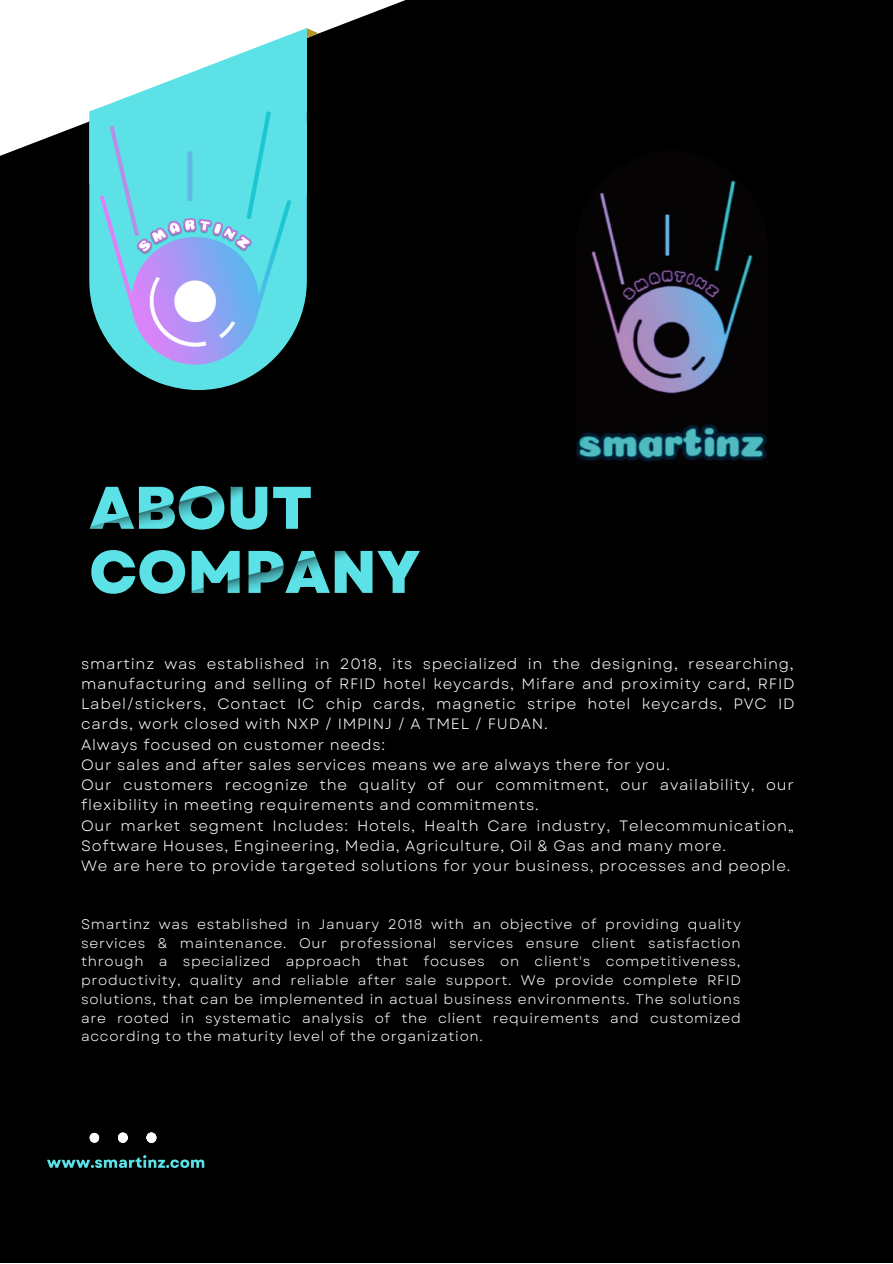
<style>
.page{position:relative;width:893px;height:1264px;background:#fff}
.page>*{position:absolute;margin:0;border:0;box-sizing:border-box;transform-origin:0 0}
.t1{font:800 60px "Garet";color:#5ce1e6}
.t2{font:15px/20.2px "Garet";letter-spacing:.05em;color:#fff}
.t3{font:13.8px/18.8px "Garet";letter-spacing:.05em;color:#fff;text-align:justify}
</style>
<div class="page">
<div style="left:0;top:0;width:892px;height:1262px;background:#000"></div>
<img style="left:576px;top:178px;width:192px;height:284px">
<svg style="left:0;top:0;width:405px;height:156px;fill:#fff"></svg>
<svg style="left:89px;top:28px;width:229px;height:167px;background:#aae6e8"></svg>
<svg style="left:90px;top:1132px;width:9px;height:10px"></svg>
<svg style="left:118px;top:1132px;width:10px;height:10px"></svg>
<svg style="left:146px;top:1132px;width:10px;height:10px"></svg>
<img style="left:91px;top:106px;width:227px;height:281px">
<img style="left:47px;top:1155px;width:158px;height:14px">
<p class="t1" style="left:89px;top:464px;width:225px">ABOUT</p>
<p class="t1" style="left:89px;top:528px;width:332px">COMPANY</p>
<p class="t2" style="left:81px;top:653px;width:714px;text-align:justify">smartinz was established in 2018, its specialized in the designing, researching, manufacturing and selling of RFID hotel keycards, Mifare and proximity card, RFID Label/stickers, Contact IC chip cards, magnetic stripe hotel keycards, PVC ID cards, work closed with NXP / IMPINJ / A TMEL / FUDAN.</p>
<p class="t2" style="left:81px;top:734px;width:305px">Always focused on customer needs:</p>
<p class="t2" style="left:81px;top:754px;width:590px">Our sales and after sales services means we are always there for you.</p>
<p class="t2" style="left:81px;top:774px;width:714px">Our customers recognize the quality of our commitment, our availability, our flexibility in meeting requirements and commitments.</p>
<p class="t2" style="left:81px;top:815px;width:714px">Our market segment Includes: Hotels, Health Care industry, Telecommunication„<br>Software Houses, Engineering, Media, Agriculture, Oil &amp; Gas and many more.</p>
<p class="t2" style="left:81px;top:855px;width:710px">We are here to provide targeted solutions for your business, processes and people.</p>
<p class="t3" style="left:81px;top:914px;width:661px">Smartinz was established in January 2018 with an objective of providing quality services &amp; maintenance. Our professional services ensure client satisfaction through a specialized approach that focuses on client's competitiveness, productivity, quality and reliable after sale support. We provide complete RFID solutions, that can be implemented in actual business environments. The solutions are rooted in systematic analysis of the client requirements and customized according to the maturity level of the organization.</p>
</div>
